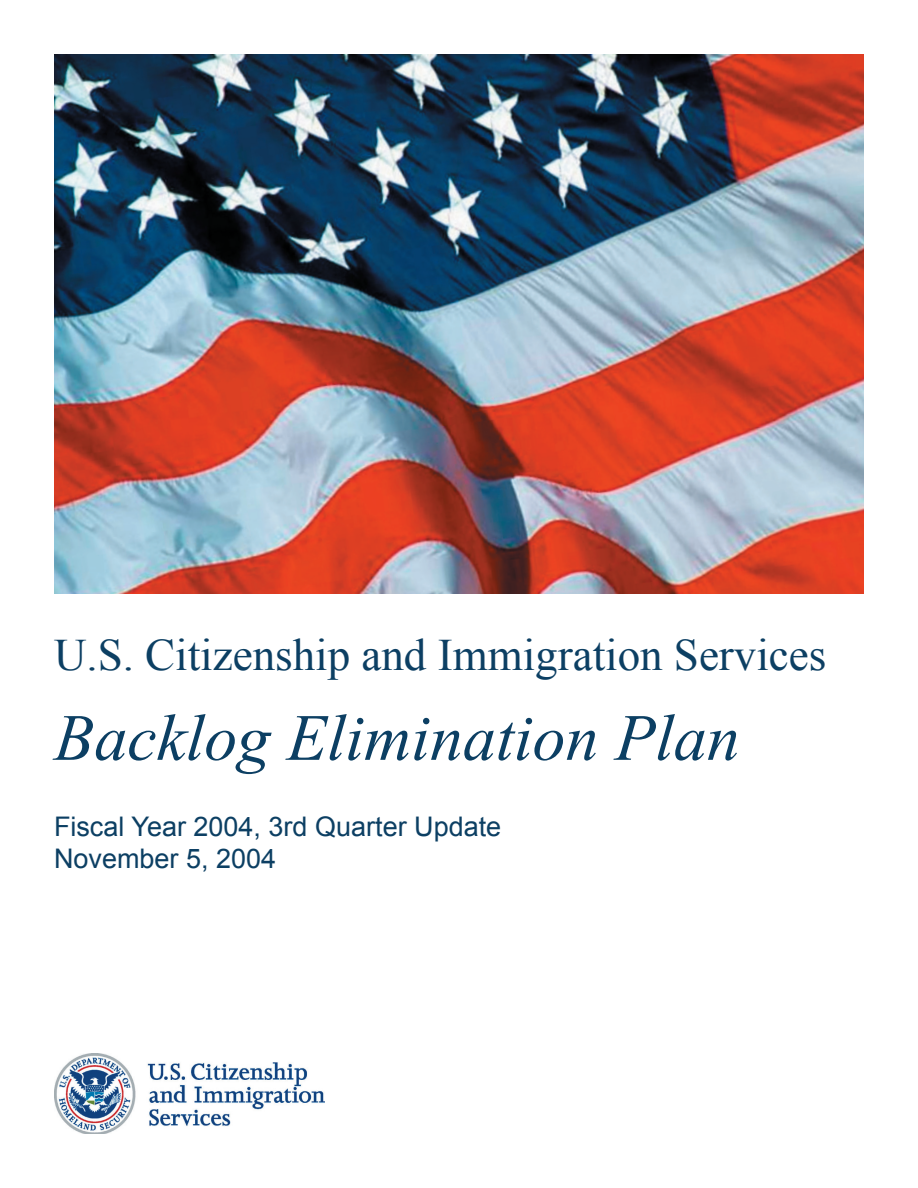
<style>
.page{position:relative;width:918px;height:1188px;background:#fff}
.page>*{position:absolute;margin:0;border:0;box-sizing:border-box;transform-origin:0 0}
.t1{font:italic 66px "Times New Roman";color:#0c3f63}
.t2{font:45px "Times New Roman";color:#0c3f63}
.t3{font:27px/32.4px "Arial";color:#0c3f63}
</style>
<div class="page">
<img style="left:54px;top:1053px;width:270px;height:81px">
<img style="left:54px;top:54px;width:810px;height:540px">
<h2 class="t2" style="left:54px;top:625px;width:774px">U.S. Citizenship and Immigration Services</h2>
<h1 class="t1" style="left:54px;top:692px;width:687px">Backlog Elimination Plan</h1>
<p class="t3" style="left:54px;top:810px;width:449px">Fiscal Year 2004, 3rd Quarter Update<br>November 5, 2004</p>
</div>
